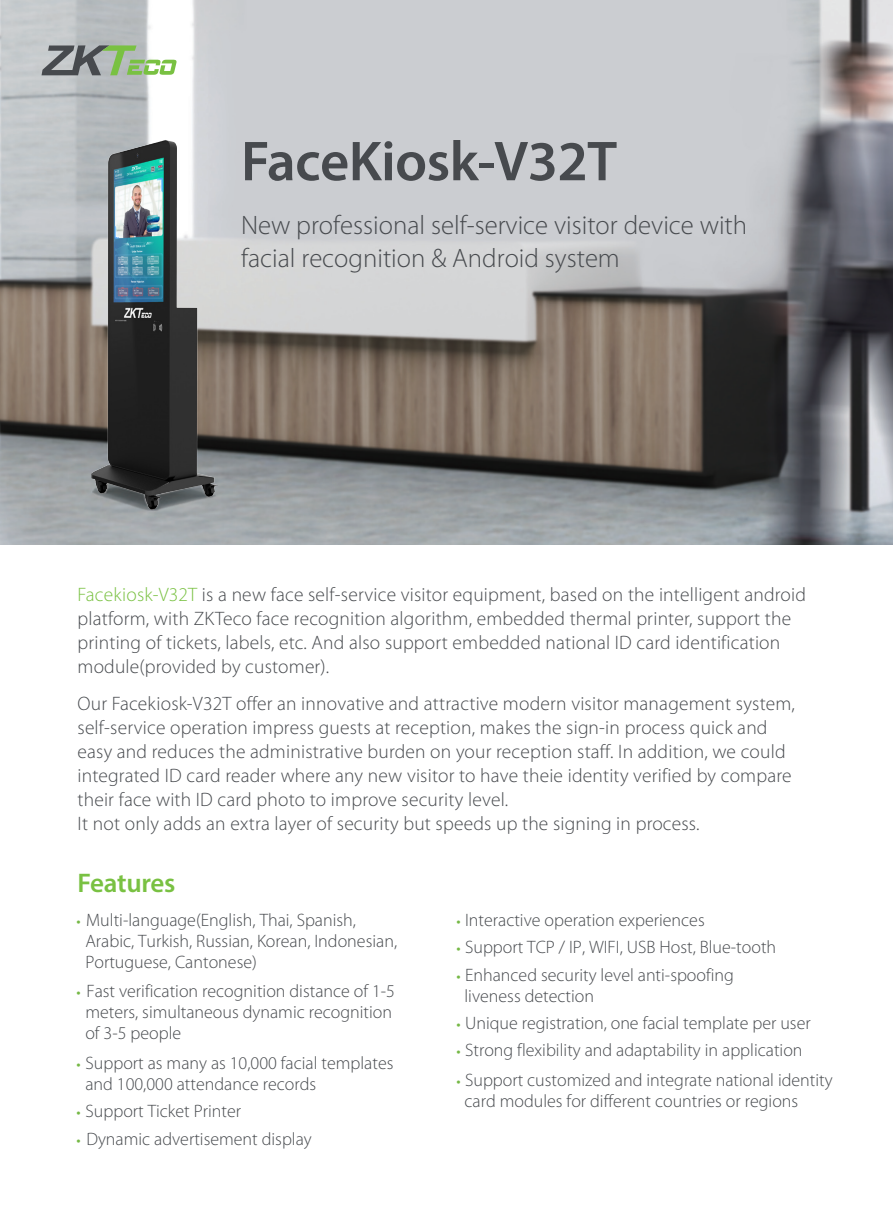
<style>
.page{position:relative;width:893px;height:1212px;background:#fff}
.page>*{position:absolute;margin:0;border:0;box-sizing:border-box;transform-origin:0 0}
.Features_Headline{font:600 56.7px "Myriad Pro";letter-spacing:-.01em;color:#474a4e}
.headlines_SPEC{font:600 27px "Myriad Pro";letter-spacing:-.01em;color:#79c142}
.Features_Headline-2{font:300 26.85px/32.8px "Myriad Pro";color:#474a4e}
.t1{font:300 19.5px/24px "Myriad Pro";letter-spacing:.01em;color:#474a4e}
.t2{font:300 18px/21px "Myriad Pro";color:#474a4e}
.s1{color:#79c142}
.s2{font-weight:400;font-size:15px;color:#75b845}
</style>
<div class="page">
<img style="left:0;top:0;width:893px;height:544px">
<svg style="left:42px;top:45px;width:135px;height:30px;background:#9dad97"></svg>
<img style="left:64px;top:130px;width:182px;height:388px">
<p class="Features_Headline" style="left:241px;top:125px;width:377px">FaceKiosk-V32T</p>
<p class="Features_Headline-2" style="left:241px;top:208px;width:508px">New professional self-service visitor device with facial recognition &amp; Android system</p>
<p class="t1" style="left:78px;top:582px;width:730px"><span class="s1">Facekiosk-V32T</span> is a new face self-service visitor equipment, based on the intelligent android platform, with ZKTeco face recognition algorithm, embedded thermal printer, support the printing of tickets, labels, etc. And also support embedded national ID card identification module(provided by customer).</p>
<p class="t1" style="left:78px;top:691px;width:719px">Our Facekiosk-V32T offer an innovative and attractive modern visitor management system, self-service operation impress guests at reception, makes the sign-in process quick and easy and reduces the administrative burden on your reception staff. In addition, we could integrated ID card reader where any new visitor to have theie identity verified by compare their face with ID card photo to improve security level.<br>It not only adds an extra layer of security but speeds up the signing in process.</p>
<p class="headlines_SPEC" style="left:78px;top:866px;width:99px">Features</p>
<p class="t2" style="left:85px;top:909px;width:313px;text-indent:-9px"><span class="s2">•</span> Multi-language(English, Thai, Spanish,<br>Arabic, Turkish, Russian, Korean, Indonesian,<br>Portuguese, Cantonese)</p>
<p class="t2" style="left:85px;top:981px;width:311px;text-indent:-9px"><span class="s2">•</span> Fast verification recognition distance of 1-5 meters, simultaneous dynamic recognition of 3-5 people</p>
<p class="t2" style="left:85px;top:1052px;width:310px;text-indent:-9px"><span class="s2">•</span> Support as many as 10,000 facial templates and 100,000 attendance records</p>
<p class="t2" style="left:76px;top:1101px;width:166px"><span class="s2">•</span> Support Ticket Printer</p>
<p class="t2" style="left:76px;top:1128px;width:237px"><span class="s2">•</span> Dynamic advertisement display</p>
<p class="t2" style="left:457px;top:909px;width:250px"><span class="s2">•</span> Interactive operation experiences</p>
<p class="t2" style="left:457px;top:937px;width:321px"><span class="s2">•</span> Support TCP / IP, WIFI, USB Host, Blue-tooth</p>
<p class="t2" style="left:464px;top:964px;width:271px;text-indent:-8px"><span class="s2">•</span> Enhanced security level anti-spoofing liveness detection</p>
<p class="t2" style="left:457px;top:1012px;width:356px"><span class="s2">•</span> Unique registration, one facial template per user</p>
<p class="t2" style="left:457px;top:1040px;width:347px"><span class="s2">•</span> Strong flexibility and adaptability in application</p>
<p class="t2" style="left:464px;top:1069px;width:370px;text-indent:-8px"><span class="s2">•</span> Support customized and integrate national identity card modules for different countries or regions</p>
</div>
